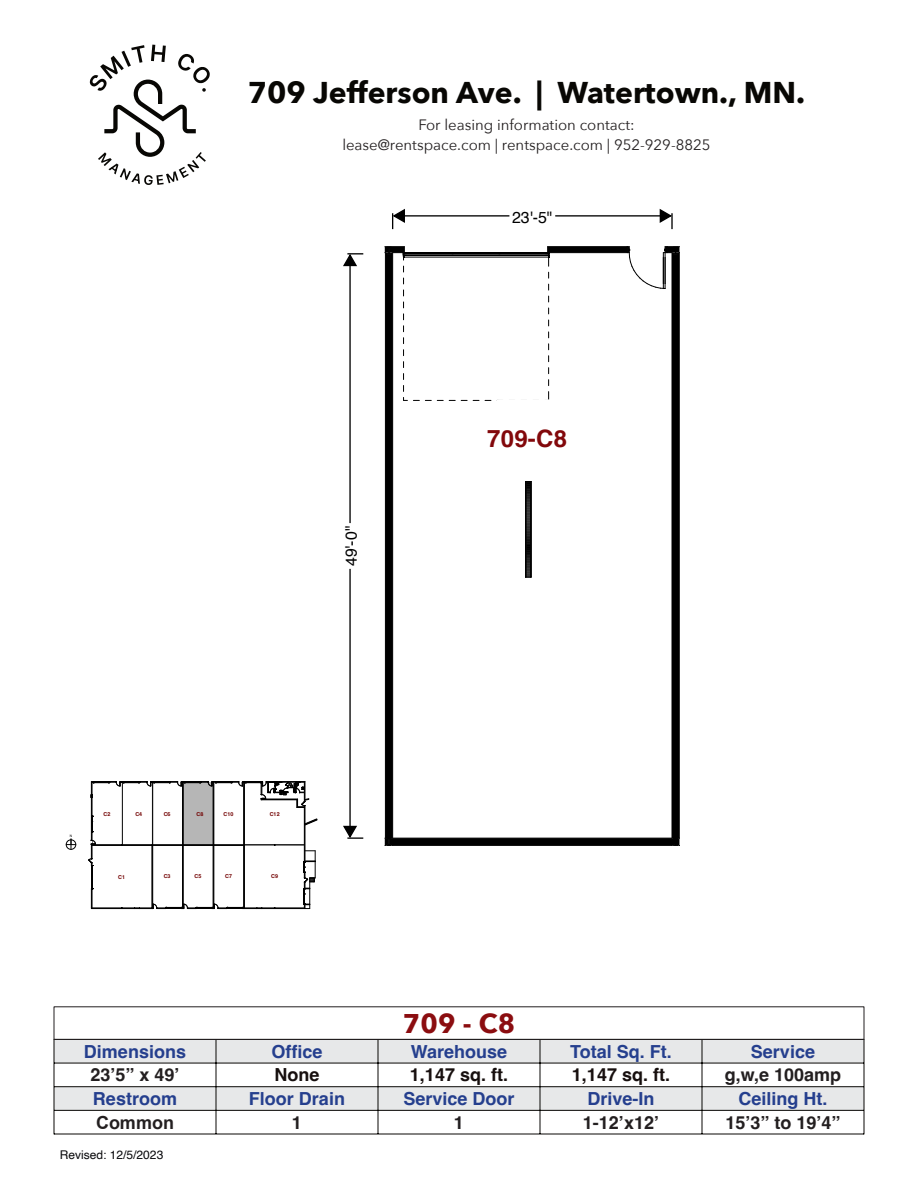
<style>
.page{position:relative;width:918px;height:1188px;background:#fff}
.page>*{position:absolute;margin:0;border:0;box-sizing:border-box;transform-origin:0 0}
.t1{font:700 33.9px "Helvetica";color:#720000}
.t2{font:700 30px "Avenir Next";color:#080704}
.t3{font:700 27px "Avenir Next";color:#8b0d10}
.t4{font:700 24px "Helvetica";color:#82080b}
.t5{font:700 18px "Helvetica";color:#253f8e}
.t6{font:700 18px "Helvetica";color:#231f20}
.t7{font:700 18px "Helvetica";color:#170f0e}
.t8{font:700 18px "Arial";color:#231f20}
.t9{font:15.9px "Helvetica";color:#000}
.t10{font:15px "Avenir Next";color:#231f20}
.t11{font:12px "Helvetica";color:#08080b}
.t12{font:700 5.4px "Helvetica";color:#720000}
.t13{font:3.45px "Arial";color:#000}
</style>
<div class="page">
<div style="left:54px;top:1039px;width:810px;height:24px;background:#e7e8e9"></div>
<div style="left:54px;top:1087px;width:810px;height:23px;background:#e7e8e9"></div>
<hr style="left:54px;top:1039px;width:1px;height:95px;background:#080704">
<hr style="left:864px;top:1039px;width:1px;height:95px;background:#080704">
<hr style="left:216px;top:1039px;width:1px;height:95px;background:#080704">
<hr style="left:378px;top:1039px;width:1px;height:95px;background:#080704">
<hr style="left:540px;top:1039px;width:1px;height:95px;background:#080704">
<hr style="left:702px;top:1039px;width:1px;height:95px;background:#080704">
<hr style="left:54px;top:1063px;width:810px;height:1px;background:#080704">
<hr style="left:54px;top:1086px;width:810px;height:1px;background:#080704">
<hr style="left:54px;top:1110px;width:810px;height:1px;background:#080704">
<hr style="left:54px;top:1134px;width:810px;height:1px;background:#080704">
<div style="left:54px;top:1006px;width:810px;height:34px;border:1px solid #231f20"></div>
<svg style="left:385px;top:246px;width:295px;height:600px"></svg>
<hr style="left:394px;top:215px;width:115px;height:2px;background:#000">
<hr style="left:555px;top:215px;width:116px;height:2px;background:#000">
<svg style="left:392px;top:208px;width:14px;height:21px"></svg>
<svg style="left:659px;top:208px;width:14px;height:21px"></svg>
<hr style="left:349px;top:569px;width:2px;height:268px;background:#000">
<hr style="left:349px;top:255px;width:2px;height:268px;background:#000">
<svg style="left:343px;top:825px;width:20px;height:14px"></svg>
<svg style="left:343px;top:253px;width:20px;height:14px"></svg>
<svg style="left:90px;top:45px;width:120px;height:140px"></svg>
<svg style="left:89px;top:781px;width:228px;height:128px"></svg>
<svg style="left:66px;top:838px;width:10px;height:11px"></svg>
<div style="left:66px;top:840px;width:10px;height:9px;border:1px solid #000;border-radius:50%"></div>
<hr style="left:122px;top:782px;width:1px;height:63px;background:#000">
<div style="left:489px;top:399px;width:94px;height:46px;background:#fff;border-radius:11px"></div>
<h2 class="t2" style="left:248px;top:73px;width:559px">709 Jefferson Ave. | Watertown., MN.</h2>
<p class="t10" style="left:342px;top:135px;width:370px">lease@rentspace.com | rentspace.com | 952-929-8825</p>
<p class="t10" style="left:418px;top:115px;width:218px">For leasing information contact:</p>
<p class="t9" style="left:512px;top:211px;width:42px">23'-5"</p>
<p class="t9" style="left:345px;top:566px;width:42px;rotate:-90deg">49'-0"</p>
<h1 class="t1" style="left:509px;top:413px;width:45px">C8</h1>
<h3 class="t4" style="left:487px;top:429px;width:81px">709-C8</h3>
<p class="t13" style="left:70px;top:835px;width:4px">N</p>
<p class="t12" style="left:103px;top:812px;width:9px">C2</p>
<p class="t12" style="left:135px;top:812px;width:9px">C4</p>
<p class="t12" style="left:164px;top:812px;width:9px">C6</p>
<p class="t12" style="left:196px;top:812px;width:9px">C8</p>
<p class="t12" style="left:223px;top:812px;width:12px">C10</p>
<p class="t12" style="left:270px;top:812px;width:12px">C12</p>
<p class="t12" style="left:118px;top:875px;width:9px">C1</p>
<p class="t12" style="left:164px;top:874px;width:9px">C3</p>
<p class="t12" style="left:194px;top:874px;width:9px">C5</p>
<p class="t12" style="left:225px;top:874px;width:9px">C7</p>
<p class="t12" style="left:271px;top:874px;width:9px">C9</p>
<h3 class="t3" style="left:403px;top:1006px;width:114px">709 - C8</h3>
<p class="t5" style="left:84px;top:1044px;width:104px">Dimensions</p>
<p class="t5" style="left:271px;top:1044px;width:53px">Office</p>
<p class="t5" style="left:411px;top:1044px;width:98px">Warehouse</p>
<p class="t5" style="left:570px;top:1044px;width:103px">Total Sq. Ft.</p>
<p class="t5" style="left:751px;top:1044px;width:66px">Service</p>
<p class="t6" style="left:90px;top:1068px;width:91px">23’5” x 49’</p>
<p class="t7" style="left:274px;top:1068px;width:46px">None</p>
<p class="t7" style="left:410px;top:1068px;width:100px">1,147 sq. ft.</p>
<p class="t7" style="left:572px;top:1068px;width:100px">1,147 sq. ft.</p>
<p class="t6" style="left:725px;top:1068px;width:118px">g,w,e 100amp</p>
<p class="t5" style="left:93px;top:1092px;width:86px">Restroom</p>
<p class="t5" style="left:249px;top:1092px;width:98px">Floor Drain</p>
<p class="t5" style="left:403px;top:1092px;width:113px">Service Door</p>
<p class="t5" style="left:587px;top:1092px;width:69px">Drive-In</p>
<p class="t5" style="left:738px;top:1092px;width:91px">Ceiling Ht.</p>
<p class="t8" style="left:96px;top:1116px;width:79px">Common</p>
<p class="t6" style="left:292px;top:1115px;width:12px">1</p>
<p class="t6" style="left:454px;top:1115px;width:12px">1</p>
<p class="t6" style="left:583px;top:1115px;width:78px">1-12’x12’</p>
<p class="t6" style="left:725px;top:1115px;width:117px">15’3” to 19’4”</p>
<p class="t11" style="left:60px;top:1150px;width:105px">Revised: 12/5/2023</p>
</div>
